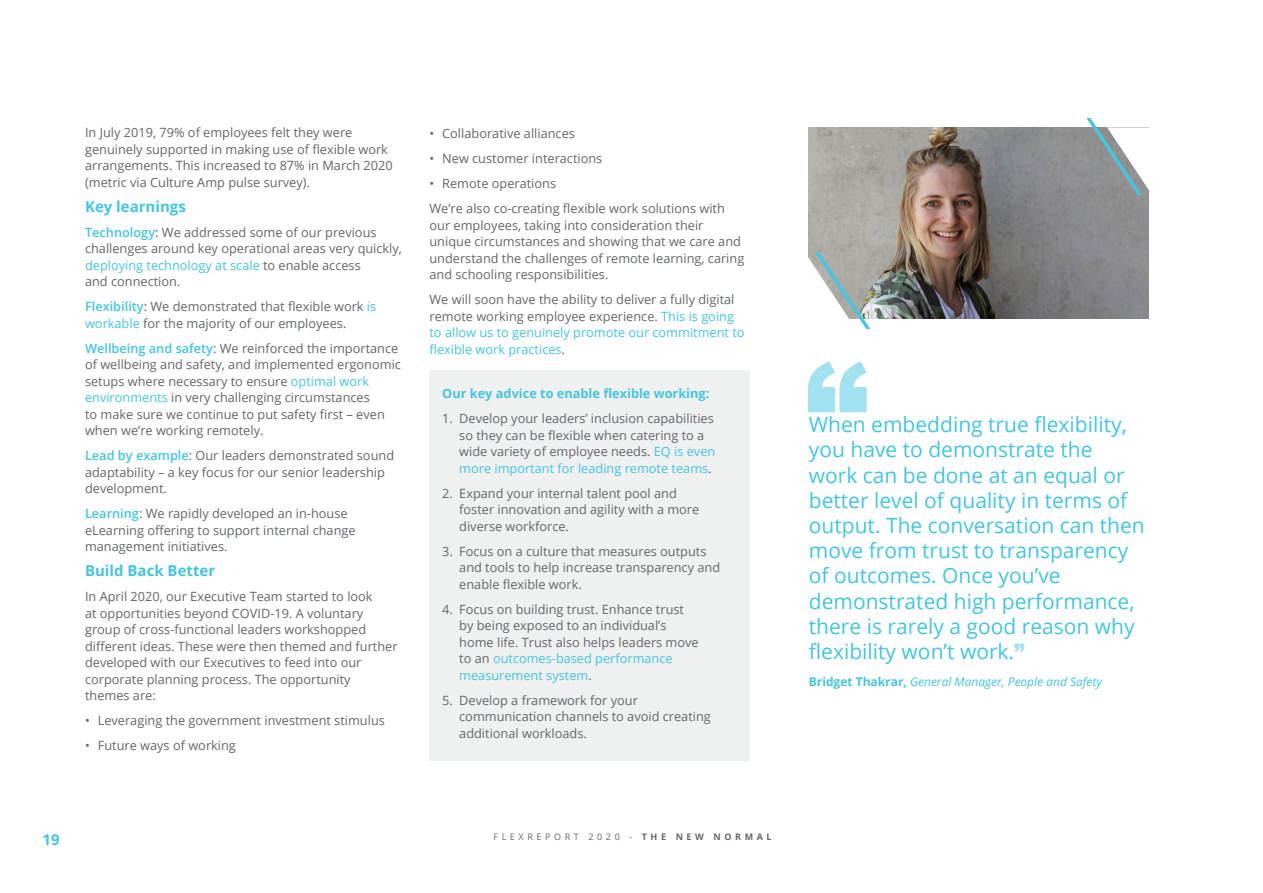
<style>
.page{position:relative;width:1263px;height:893px;background:#fff}
.page>*{position:absolute;margin:0;border:0;box-sizing:border-box;transform-origin:0 0}
.t1{font:21px/25.2px "Open Sans";color:#45c4e0}
.t2{font:700 15px "Open Sans";color:#45c4e0}
.t3{font:12.75px/16.5px "Open Sans";color:#63666a}
.t4{font:700 12.75px "Open Sans";color:#45c4e0}
.t5{font:italic 12px "Open Sans";color:#45c4e0}
.t6{font:9px "Open Sans";letter-spacing:.4em;color:#63666a}
.s1{font-weight:600;color:#45c4e0}
.s2{color:#45c4e0}
.s3{font-weight:700}
.s4{font-family:"Arial";font-weight:900;color:#a2e1ef}
.s5{font-weight:700;font-style:normal}
</style>
<div class="page">
<div style="left:429px;top:370px;width:320px;height:390px;background:#eff0f0"></div>
<img style="left:808px;top:128px;width:340px;height:191px">
<svg style="left:808px;top:361px;width:59px;height:51px"></svg>
<svg style="left:808px;top:252px;width:62px;height:77px"></svg>
<svg style="left:1086px;top:118px;width:63px;height:77px"></svg>
<p class="t3" style="left:85px;top:124px;width:309px">In July 2019, 79% of employees felt they were genuinely supported in making use of flexible work arrangements. This increased to 87% in March 2020 (metric via Culture Amp pulse survey).</p>
<p class="t2" style="left:85px;top:196px;width:102px">Key learnings</p>
<p class="t3" style="left:85px;top:224px;width:318px"><span class="s1">Technology</span>: We addressed some of our previous challenges around key operational areas very quickly, <span class="s2">deploying technology at scale</span> to enable access<br>and connection.</p>
<p class="t3" style="left:85px;top:298px;width:293px"><span class="s1">Flexibility</span>: We demonstrated that flexible work <span class="s2">is workable</span> for the majority of our employees.</p>
<p class="t3" style="left:85px;top:340px;width:317px"><span class="s1">Wellbeing and safety</span>: We reinforced the importance of wellbeing and safety, and implemented ergonomic setups where necessary to ensure <span class="s2">optimal work environments</span> in very challenging circumstances<br>to make sure we continue to put safety first – even when we’re working remotely.</p>
<p class="t3" style="left:85px;top:447px;width:311px"><span class="s1">Lead by example</span>: Our leaders demonstrated sound adaptability – a key focus for our senior leadership development.</p>
<p class="t3" style="left:85px;top:505px;width:272px"><span class="s1">Learning</span>: We rapidly developed an in-house eLearning offering to support internal change management initiatives.</p>
<p class="t2" style="left:85px;top:560px;width:132px">Build Back Better</p>
<p class="t3" style="left:85px;top:588px;width:314px">In April 2020, our Executive Team started to look<br>at opportunities beyond COVID-19. A voluntary group of cross-functional leaders workshopped different ideas. These were then themed and further developed with our Executives to feed into our corporate planning process. The opportunity themes are:</p>
<p class="t3" style="left:85px;top:712px;width:301px">• Leveraging the government investment stimulus</p>
<p class="t3" style="left:85px;top:737px;width:152px">• Future ways of working</p>
<p class="t3" style="left:429px;top:125px;width:147px">• Collaborative alliances</p>
<p class="t3" style="left:429px;top:150px;width:174px">• New customer interactions</p>
<p class="t3" style="left:429px;top:171px;width:297px;line-height:25px">• Remote operations<br>We’re also co-creating flexible work solutions with</p>
<p class="t3" style="left:429px;top:217px;width:316px">our employees, taking into consideration their unique circumstances and showing that we care and understand the challenges of remote learning, caring and schooling responsibilities.</p>
<p class="t3" style="left:429px;top:291px;width:317px">We will soon have the ability to deliver a fully digital remote working employee experience. <span class="s2">This is going to allow us to genuinely promote our commitment to flexible work practices</span>.</p>
<p class="t4" style="left:442px;top:384px;width:269px">Our key advice to enable flexible working:</p>
<p class="t3" style="left:459px;top:410px;width:258px;text-indent:-17px">1. Develop your leaders’ inclusion capabilities so they can be flexible when catering to a wide variety of employee needs. <span class="s2">EQ is even more important for leading remote teams</span>.</p>
<p class="t3" style="left:459px;top:484px;width:242px;text-indent:-17px">2. Expand your internal talent pool and foster innovation and agility with a more diverse workforce.</p>
<p class="t3" style="left:459px;top:542px;width:262px;text-indent:-17px">3. Focus on a culture that measures outputs and tools to help increase transparency and enable flexible work.</p>
<p class="t3" style="left:459px;top:600px;width:241px;text-indent:-17px">4. Focus on building trust. Enhance trust by being exposed to an individual’s home life. Trust also helps leaders move to an <span class="s2">outcomes-based performance measurement system</span>.</p>
<p class="t3" style="left:459px;top:691px;width:253px;text-indent:-17px">5. Develop a framework for your communication channels to avoid creating additional workloads.</p>
<p class="t2" style="left:43px;top:828px;width:19px">19</p>
<p class="t6" style="left:493px;top:830px;width:280px">FLEXREPORT 2020 - <span class="s3">THE NEW NORMAL</span></p>
<p class="t1" style="left:809px;top:411px;width:337px">When embedding true flexibility, you have to demonstrate the work can be done at an equal or better level of quality in terms of output. The conversation can then move from trust to transparency of outcomes. Once you’ve demonstrated high performance, there is rarely a good reason why flexibility won’t work.<span class="s4">”</span></p>
<p class="t5" style="left:809px;top:674px;width:295px"><span class="s5">Bridget Thakrar,</span> General Manager, People and Safety</p>
</div>
